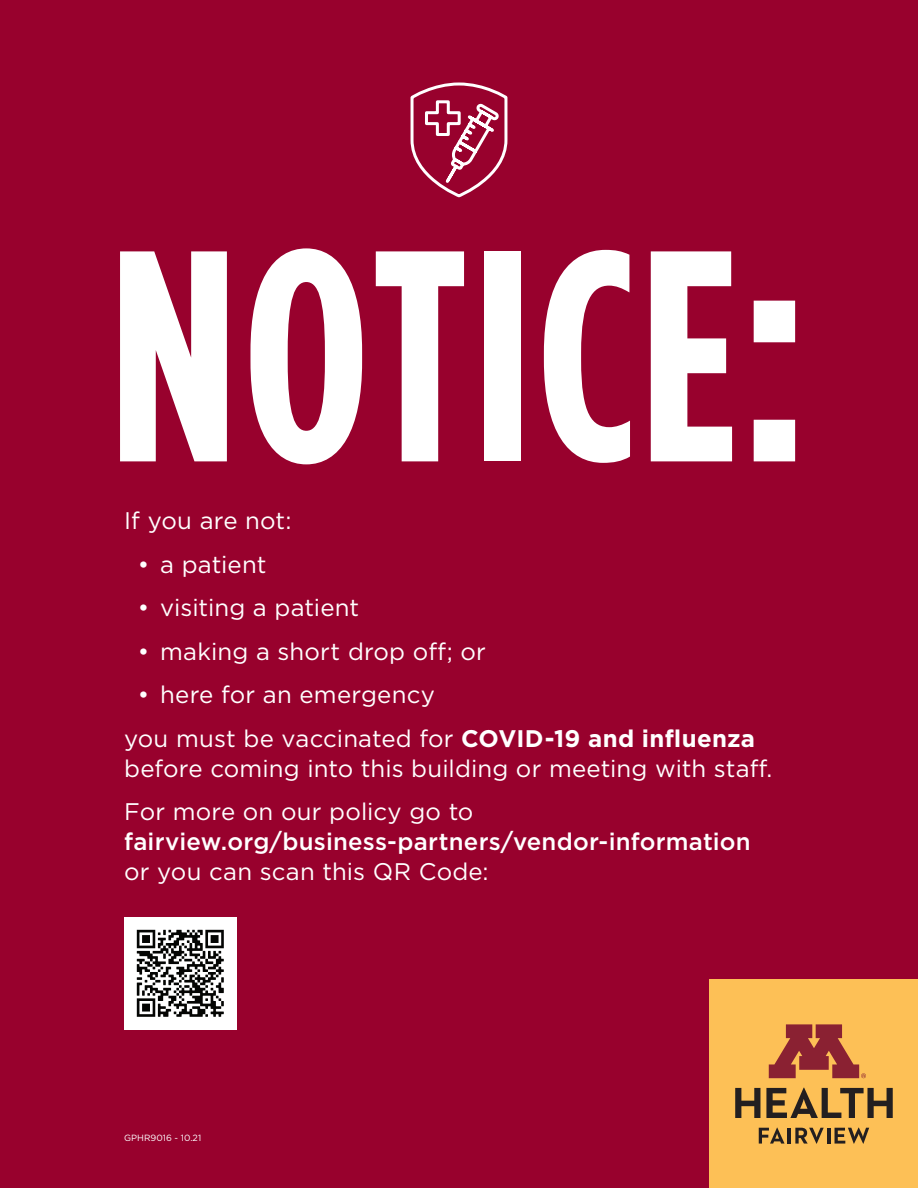
<style>
.page{position:relative;width:918px;height:1188px;background:#98012d}
.page>*{position:absolute;margin:0;border:0;box-sizing:border-box;transform-origin:0 0}
.t1{font:700 300px "Gotham Condensed";letter-spacing:.015em;color:#fff}
.t2{font:24px/43.5px "Gotham";letter-spacing:.005em;color:#fff}
.t3{font:500 24px "Gotham";letter-spacing:.01em;color:#fff}
.t4{font:9px "Gotham";color:#fff}
.s1{font-weight:700}
</style>
<div class="page">
<div style="left:710px;top:980px;width:208px;height:208px;background:#fdc056"></div>
<svg style="left:759px;top:1128px;width:26px;height:16px"></svg>
<hr style="left:788px;top:1128px;width:3px;height:16px;background:#231f20">
<svg style="left:795px;top:1128px;width:29px;height:16px"></svg>
<hr style="left:827px;top:1128px;width:3px;height:16px;background:#231f20">
<svg style="left:835px;top:1128px;width:34px;height:16px"></svg>
<svg style="left:735px;top:1088px;width:25px;height:30px"></svg>
<svg style="left:766px;top:1088px;width:127px;height:30px"></svg>
<svg style="left:769px;top:1024px;width:97px;height:54px"></svg>
<img style="left:124px;top:917px;width:113px;height:113px">
<svg style="left:410px;top:82px;width:98px;height:116px"></svg>
<h1 class="t1" style="left:109px;top:187px;width:701px">NOTICE:</h1>
<p class="t2" style="left:124px;top:499px;width:169px">If you are not:</p>
<p class="t2" style="left:138px;top:542px;width:130px">• a patient</p>
<p class="t2" style="left:138px;top:586px;width:223px">• visiting a patient</p>
<p class="t2" style="left:138px;top:629px;width:350px">• making a short drop off; or</p>
<p class="t2" style="left:124px;top:673px;width:632px;text-indent:13px">• here for an emergency<br>you must be vaccinated for <span class="s1">COVID-19 and influenza</span></p>
<p class="t2" style="left:124px;top:746px;width:650px">before coming into this building or meeting with staff.<br>For more on our policy go to</p>
<p class="t3" style="left:124px;top:826px;width:628px">fairview.org/business-partners/vendor-information</p>
<p class="t2" style="left:124px;top:850px;width:366px">or you can scan this QR Code:</p>
<p class="t4" style="left:124px;top:1132px;width:79px">GPHR9016 - 10.21</p>
</div>
